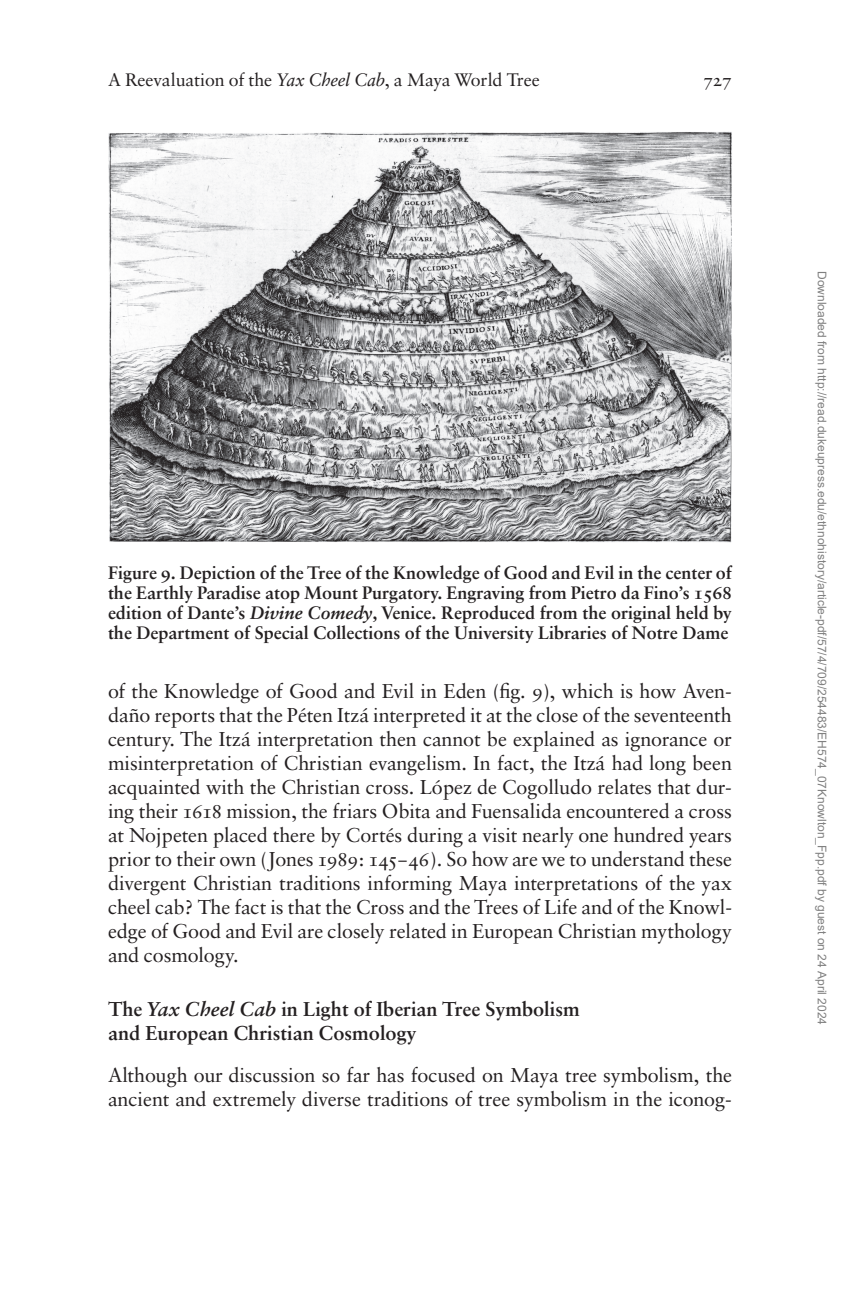
<style>
.page{position:relative;width:864px;height:1296px;background:#fff}
.page>*{position:absolute;margin:0;border:0;box-sizing:border-box;transform-origin:0 0}
.t1{font:20px/24px "Sabon ttext";color:#231f20;text-align:justify}
.t2{font:700 20px/24px "Sabon t";color:#231f20}
.t3{font:700 18px/20px "Sabon t";color:#231f20;text-align:justify}
.t4{font:18px "Sabon ttext";letter-spacing:-.015em;color:#231f20}
.t5{font:12px "Arial";color:#808080}
.s1{font-family:"Sabon ttextitalic"}
.s2{font-family:"Sabon tbolditalic";font-weight:400}
</style>
<div class="page">
<img style="left:108px;top:132px;width:624px;height:411px">
<p class="t4" style="left:108px;top:66px;width:433px">A Reevaluation of the <span class="s1">Yax Cheel Cab</span>, a Maya World Tree</p>
<p class="t4" style="left:703px;top:66px;width:30px">727</p>
<p class="t3" style="left:108px;top:562px;width:625px">Figure 9. Depiction of the Tree of the Knowledge of Good and Evil in the center of the Earthly Paradise atop Mount Purgatory. Engraving from Pietro da Fino’s 1568 edition of Dante’s <span class="s2">Divine Comedy</span>, Venice. Reproduced from the original held by the Department of Special Collections of the University Libraries of Notre Dame</p>
<p class="t1" style="left:108px;top:679px;width:626px">of the Knowledge of Good and Evil in Eden (fig. 9), which is how Aven&shy;daño reports that the Péten Itzá interpreted it at the close of the seventeenth century. The Itzá interpretation then cannot be explained as ignorance or misinterpretation of Christian evangelism. In fact, the Itzá had long been acquainted with the Christian cross. López de Cogolludo relates that dur&shy;ing their 1618 mission, the friars Obita and Fuensalida encountered a cross at Nojpeten placed there by Cortés during a visit nearly one hundred years prior to their own (Jones 1989: 145–46). So how are we to understand these divergent Christian traditions informing Maya interpretations of the yax cheel cab? The fact is that the Cross and the Trees of Life and of the Knowl&shy;edge of Good and Evil are closely related in European Christian mythology and cosmology.</p>
<p class="t2" style="left:108px;top:997px;width:473px">The <span class="s2">Yax Cheel Cab</span> in Light of Iberian Tree Symbolism and European Christian Cosmology</p>
<p class="t1" style="left:108px;top:1063px;width:626px">Although our discussion so far has focused on Maya tree symbolism, the ancient and extremely diverse traditions of tree symbolism in the iconog-</p>
<p class="t5" style="left:827px;top:271px;width:755px;rotate:90deg">Downloaded from http://read.dukeupress.edu/ethnohistory/article-pdf/57/4/709/254483/EH574_07Knowlton_Fpp.pdf by guest on 24 April 2024</p>
</div>
